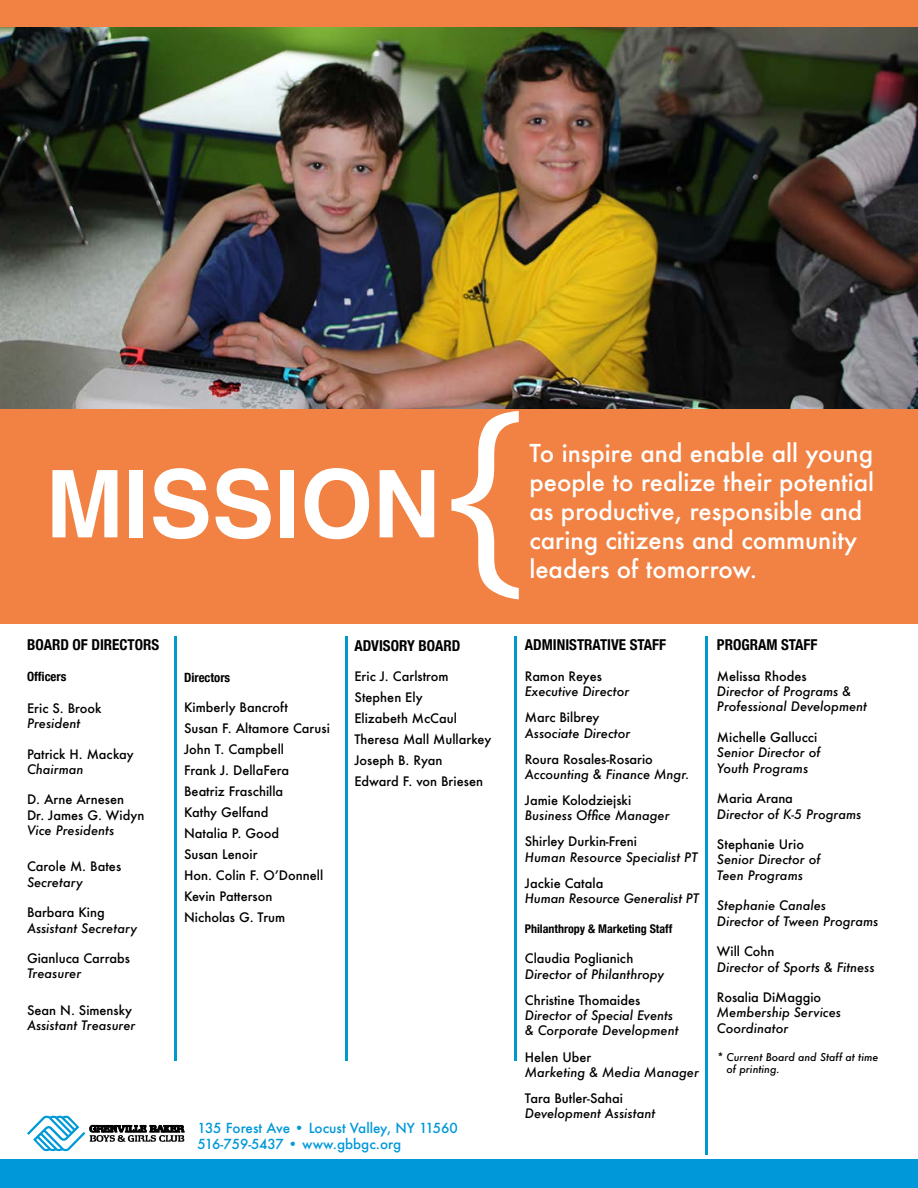
<style>
.page{position:relative;width:918px;height:1188px;background:#fff}
.page>*{position:absolute;margin:0;border:0;box-sizing:border-box;transform-origin:0 0}
.t1{font:201.9px "Helvetica";color:#fff}
.t2{font:700 93.45px "Helvetica";color:#fff}
.t3{font:500 24px/28.8px "Futura";color:#fff}
.t4{font:700 condensed 15px "Helvetica Neue";color:#000}
.t5{font:500 13.5px/16.2px "Futura";color:#0098d8}
.t6{font:500 12.75px/21px "Futura";color:#000}
.t7{font:italic 500 12.75px/15.3px "Futura";color:#000}
.t8{font:700 condensed 12.75px "Helvetica Neue";color:#000}
.t9{font:700 condensed 12px "Helvetica Neue";color:#000}
.t10{font:italic 500 10.5px/12.6px "Futura";color:#000}
</style>
<div class="page">
<div style="left:0;top:1159px;width:918px;height:29px;background:#0098d8"></div>
<svg style="left:27px;top:1116px;width:157px;height:35px"></svg>
<hr style="left:175px;top:636px;width:2px;height:425px;background:#09c">
<hr style="left:345px;top:636px;width:3px;height:425px;background:#09c">
<hr style="left:514px;top:636px;width:3px;height:425px;background:#09c">
<hr style="left:705px;top:636px;width:3px;height:519px;background:#09c">
<div style="left:0;top:0;width:918px;height:624px;background:#f18244"></div>
<img style="left:0;top:27px;width:918px;height:381px">
<h2 class="t2" style="left:46px;top:447px;width:396px">MISSION</h2>
<h1 class="t1" style="left:456px;top:332px;width:69px">{</h1>
<h3 class="t3" style="left:529px;top:439px;width:346px">To inspire and enable all young people to realize their potential as productive, responsible and caring citizens and community</h3>
<h3 class="t3" style="left:529px;top:554px;width:229px">leaders of tomorrow.</h3>
<p class="t4" style="left:27px;top:632px;width:134px">BOARD OF DIRECTORS</p>
<p class="t8" style="left:27px;top:666px;width:41px">Officers</p>
<p class="t6" style="left:27px;top:697px;width:76px">Eric S. Brook</p>
<p class="t7" style="left:27px;top:715px;width:55px">President</p>
<p class="t6" style="left:27px;top:743px;width:108px">Patrick H. Mackay</p>
<p class="t7" style="left:27px;top:761px;width:58px">Chairman</p>
<p class="t6" style="left:27px;top:792px;width:119px;line-height:15.3px">D. Arne Arnesen<br>Dr. James G. Widyn</p>
<p class="t7" style="left:27px;top:823px;width:89px">Vice Presidents</p>
<p class="t6" style="left:27px;top:856px;width:96px">Carole M. Bates</p>
<p class="t7" style="left:27px;top:874px;width:57px">Secretary</p>
<p class="t6" style="left:27px;top:902px;width:79px">Barbara King</p>
<p class="t7" style="left:27px;top:920px;width:112px">Assistant Secretary</p>
<p class="t6" style="left:27px;top:948px;width:105px">Gianluca Carrabs</p>
<p class="t7" style="left:27px;top:966px;width:56px">Treasurer</p>
<p class="t6" style="left:27px;top:999px;width:107px">Sean N. Simensky</p>
<p class="t7" style="left:27px;top:1018px;width:110px">Assistant Treasurer</p>
<p class="t8" style="left:184px;top:667px;width:48px">Directors</p>
<p class="t6" style="left:184px;top:696px;width:147px">Kimberly Bancroft<br>Susan F. Altamore Carusi<br>John T. Campbell<br>Frank J. DellaFera<br>Beatriz Fraschilla<br>Kathy Gelfand<br>Natalia P. Good<br>Susan Lenoir<br>Hon. Colin F. O’Donnell<br>Kevin Patterson<br>Nicholas G. Trum</p>
<p class="t4" style="left:354px;top:633px;width:108px">ADVISORY BOARD</p>
<p class="t6" style="left:354px;top:666px;width:138px">Eric J. Carlstrom<br>Stephen Ely<br>Elizabeth McCaul<br>Theresa Mall Mullarkey<br>Joseph B. Ryan<br>Edward F. von Briesen</p>
<p class="t5" style="left:198px;top:1120px;width:262px">135 Forest Ave • Locust Valley, NY 11560<br>516-759-5437 • www.gbbgc.org</p>
<p class="t4" style="left:525px;top:632px;width:143px">ADMINISTRATIVE STAFF</p>
<p class="t6" style="left:525px;top:665px;width:79px">Ramon Reyes</p>
<p class="t7" style="left:525px;top:684px;width:106px">Executive Director</p>
<p class="t6" style="left:525px;top:707px;width:76px">Marc Bilbrey</p>
<p class="t7" style="left:525px;top:725px;width:107px">Associate Director</p>
<p class="t6" style="left:525px;top:748px;width:130px">Roura Rosales-Rosario</p>
<p class="t7" style="left:525px;top:766px;width:166px">Accounting &amp; Finance Mngr.</p>
<p class="t6" style="left:525px;top:790px;width:108px">Jamie Kolodziejski</p>
<p class="t7" style="left:525px;top:808px;width:146px">Business Office Manager</p>
<p class="t6" style="left:525px;top:831px;width:114px">Shirley Durkin-Freni</p>
<p class="t7" style="left:525px;top:849px;width:174px">Human Resource Specialist PT</p>
<p class="t6" style="left:525px;top:872px;width:80px">Jackie Catala</p>
<p class="t7" style="left:525px;top:891px;width:176px">Human Resource Generalist PT</p>
<p class="t9" style="left:525px;top:919px;width:149px">Philanthropy &amp; Marketing Staff</p>
<p class="t6" style="left:525px;top:948px;width:110px">Claudia Poglianich</p>
<p class="t7" style="left:525px;top:966px;width:141px">Director of Philanthropy</p>
<p class="t6" style="left:525px;top:989px;width:117px">Christine Thomaides</p>
<p class="t7" style="left:525px;top:1008px;width:155px">Director of Special Events &amp; Corporate Development</p>
<p class="t6" style="left:525px;top:1046px;width:68px">Helen Uber</p>
<p class="t7" style="left:525px;top:1064px;width:176px">Marketing &amp; Media Manager</p>
<p class="t6" style="left:525px;top:1088px;width:100px">Tara Butler-Sahai</p>
<p class="t7" style="left:525px;top:1106px;width:132px">Development Assistant</p>
<p class="t4" style="left:717px;top:632px;width:102px">PROGRAM STAFF</p>
<p class="t6" style="left:717px;top:665px;width:91px">Melissa Rhodes</p>
<p class="t7" style="left:717px;top:684px;width:152px">Director of Programs &amp;<br>Professional Development</p>
<p class="t6" style="left:717px;top:727px;width:102px">Michelle Gallucci</p>
<p class="t7" style="left:717px;top:745px;width:105px">Senior Director of<br>Youth Programs</p>
<p class="t6" style="left:717px;top:788px;width:78px">Maria Arana</p>
<p class="t7" style="left:717px;top:806px;width:146px">Director of K-5 Programs</p>
<p class="t6" style="left:717px;top:834px;width:89px">Stephanie Urio</p>
<p class="t7" style="left:717px;top:852px;width:105px">Senior Director of<br>Teen Programs</p>
<p class="t7" style="left:717px;top:898px;width:163px">Stephanie Canales<br>Director of Tween Programs</p>
<p class="t6" style="left:717px;top:941px;width:59px">Will Cohn</p>
<p class="t7" style="left:717px;top:959px;width:159px">Director of Sports &amp; Fitness</p>
<p class="t6" style="left:717px;top:987px;width:106px">Rosalia DiMaggio</p>
<p class="t7" style="left:717px;top:1005px;width:126px">Membership Services<br>Coordinator</p>
<p class="t10" style="left:727px;top:1050px;width:153px;text-indent:-10px">* Current Board and Staff at time of printing.</p>
</div>
